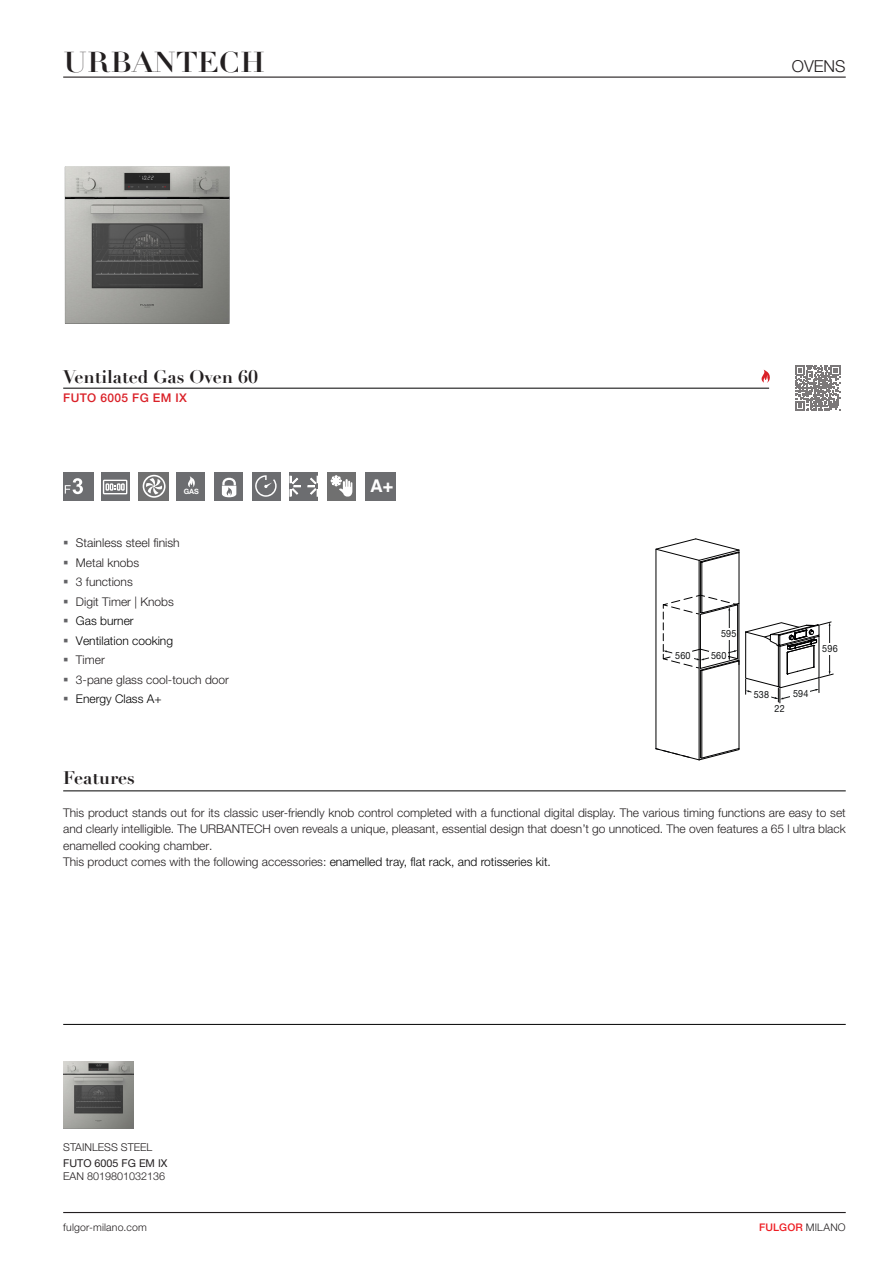
<style>
.page{position:relative;width:893px;height:1263px;background:#fff}
.page>*{position:absolute;margin:0;border:0;box-sizing:border-box;transform-origin:0 0}
.Nome_prodotto_2018{font:28.35px "Didot LT Pro Headline";color:#231f20;scale:1.11 1}
.Testo_descrizioni_20{font:700 18px "Didot LT Pro";color:#231f20}
.cella_icona{font:700 17.55px "Helvetica";color:#fff}
.Nome_prodotto_2018-2{font:300 16.5px "Helvetica Neue LT Std";color:#231f20}
.Testo_descrizioni_20-2{font:300 12.15px "Helvetica Neue LT Std";color:#231f20}
.Testo_descrizioni_20-3{font:300 12px/16.5px "Helvetica Neue LT Std";color:#231f20;text-align:justify}
.Testo_descrizioni_20-4{font:300 12px "Helvetica Neue LT Std";color:#000}
.Testo_descrizioni_20-5{font:500 12px "Helvetica Neue LT Std";letter-spacing:.03em;color:#da2128}
.Testo_descrizioni_20-6{font:300 10.8px "Helvetica Neue LT Std";color:#231f20}
.Testo_descrizioni_20-7{font:10.8px "Helvetica Neue LT Std";color:#231f20}
.t1{font:300 10.5px "Helvetica Neue LT Std";letter-spacing:.02em;color:#231f20}
.t2{font:500 10.5px "Helvetica Neue LT Std";letter-spacing:.02em;color:#ee1d23}
.disegno{font:9.9px "Helvetica Neue LT Std";letter-spacing:.025em;color:#111314;scale:.9 1}
.cella_icona-2{font:700 7.2px "Helvetica Neue";color:#fff}
.s1{color:#636366}
.s2{color:#000}
.s3{font-weight:300;color:#231f20}
</style>
<div class="page">
<hr style="left:63px;top:77px;width:783px;height:1px;background:#231f20">
<hr style="left:63px;top:388px;width:706px;height:1px;background:#000001">
<hr style="left:63px;top:791px;width:783px;height:1px;background:#000001">
<hr style="left:63px;top:1024px;width:783px;height:1px;background:#000001">
<div style="left:63px;top:472px;width:30px;height:29px;background:#6c6d70"></div>
<svg style="left:65px;top:478px;width:18px;height:16px"></svg>
<div style="left:365px;top:472px;width:30px;height:29px;background:#6c6d70"></div>
<svg style="left:101px;top:472px;width:28px;height:28px"></svg>
<div style="left:103px;top:480px;width:24px;height:14px;border:1px solid #fff"></div>
<svg style="left:106px;top:483px;width:19px;height:8px"></svg>
<div style="left:290px;top:472px;width:28px;height:28px;background:#6c6d70"></div>
<svg style="left:307px;top:476px;width:11px;height:21px"></svg>
<svg style="left:290px;top:476px;width:11px;height:21px"></svg>
<div style="left:328px;top:472px;width:28px;height:28px;background:#707070"></div>
<svg style="left:331px;top:475px;width:21px;height:21px"></svg>
<div style="left:214px;top:472px;width:29px;height:29px;background:#6c6d70"></div>
<svg style="left:222px;top:477px;width:14px;height:21px"></svg>
<div style="left:176px;top:472px;width:29px;height:29px;background:#6c6d70"></div>
<svg style="left:188px;top:476px;width:7px;height:11px"></svg>
<div style="left:252px;top:472px;width:29px;height:28px;background:#6c6d70"></div>
<svg style="left:255px;top:475px;width:22px;height:22px"></svg>
<div style="left:139px;top:472px;width:30px;height:29px;background:#707070"></div>
<svg style="left:143px;top:475px;width:23px;height:23px"></svg>
<img style="left:64px;top:166px;width:165px;height:157px">
<svg style="left:761px;top:370px;width:9px;height:13px"></svg>
<img style="left:63px;top:1061px;width:71px;height:67px">
<svg style="left:655px;top:538px;width:178px;height:222px"></svg>
<svg style="left:795px;top:366px;width:45px;height:45px"></svg>
<hr style="left:63px;top:1212px;width:783px;height:1px;background:#231f20">
<p class="Nome_prodotto_2018" style="left:63px;top:45px;width:183px">URBANTECH</p>
<p class="Nome_prodotto_2018-2" style="left:792px;top:56px;width:55px">OVENS</p>
<p class="Testo_descrizioni_20" style="left:63px;top:365px;width:196px">Ventilated Gas Oven 60</p>
<p class="Testo_descrizioni_20-5" style="left:63px;top:390px;width:125px">FUTO 6005 FG EM IX</p>
<p class="cella_icona-2" style="left:184px;top:486px;width:16px">GAS</p>
<p class="cella_icona" style="left:370px;top:472px;width:24px">A+</p>
<p class="Testo_descrizioni_20-2" style="left:63px;top:535px;width:118px"><span class="s1">▪</span> Stainless steel finish</p>
<p class="Testo_descrizioni_20-3" style="left:63px;top:554px;width:78px"><span class="s1">▪</span> Metal knobs</p>
<p class="Testo_descrizioni_20-3" style="left:63px;top:573px;width:71px"><span class="s1">▪</span> 3 functions</p>
<p class="Testo_descrizioni_20-3" style="left:63px;top:593px;width:112px"><span class="s1">▪</span> Digit Timer | Knobs</p>
<p class="Testo_descrizioni_20-4" style="left:63px;top:614px;width:72px"><span class="s1">▪</span> Gas burner</p>
<p class="Testo_descrizioni_20-4" style="left:63px;top:633px;width:111px"><span class="s1">▪</span> Ventilation cooking</p>
<p class="Testo_descrizioni_20-3" style="left:63px;top:651px;width:43px"><span class="s1">▪</span> Timer</p>
<p class="Testo_descrizioni_20-3" style="left:63px;top:671px;width:167px"><span class="s1">▪</span> 3-pane glass cool-touch door</p>
<p class="Testo_descrizioni_20-4" style="left:63px;top:692px;width:100px"><span class="s1">▪</span> Energy Class A+</p>
<p class="Testo_descrizioni_20" style="left:63px;top:766px;width:73px">Features</p>
<p class="disegno" style="left:721px;top:628px;width:19px">595</p>
<p class="disegno" style="left:675px;top:650px;width:19px">560</p>
<p class="disegno" style="left:711px;top:650px;width:19px">560</p>
<p class="disegno" style="left:822px;top:643px;width:19px">596</p>
<p class="disegno" style="left:754px;top:688px;width:19px">538</p>
<p class="disegno" style="left:775px;top:702px;width:13px">22</p>
<p class="disegno" style="left:793px;top:688px;width:19px">594</p>
<p class="Testo_descrizioni_20-3" style="left:63px;top:804px;width:784px">This product stands out for its classic user-friendly knob control completed with a functional digital display. The various timing functions are easy to set and clearly intelligible. The URBANTECH oven reveals a unique, pleasant, essential design that doesn’t go unnoticed. The oven features a 65 l ultra black enamelled cooking chamber.</p>
<p class="Testo_descrizioni_20-3" style="left:63px;top:853px;width:489px">This product comes with the following accessories: <span class="s2">enamelled tray, flat rack, and rotisseries kit.</span></p>
<p class="Testo_descrizioni_20-6" style="left:63px;top:1140px;width:91px">STAINLESS STEEL</p>
<p class="Testo_descrizioni_20-7" style="left:63px;top:1157px;width:106px">FUTO 6005 FG EM IX</p>
<p class="Testo_descrizioni_20-6" style="left:63px;top:1169px;width:103px">EAN 8019801032136</p>
<p class="t1" style="left:63px;top:1220px;width:85px">fulgor-milano.com</p>
<p class="t2" style="left:759px;top:1220px;width:88px">FULGOR <span class="s3">MILANO</span></p>
</div>
